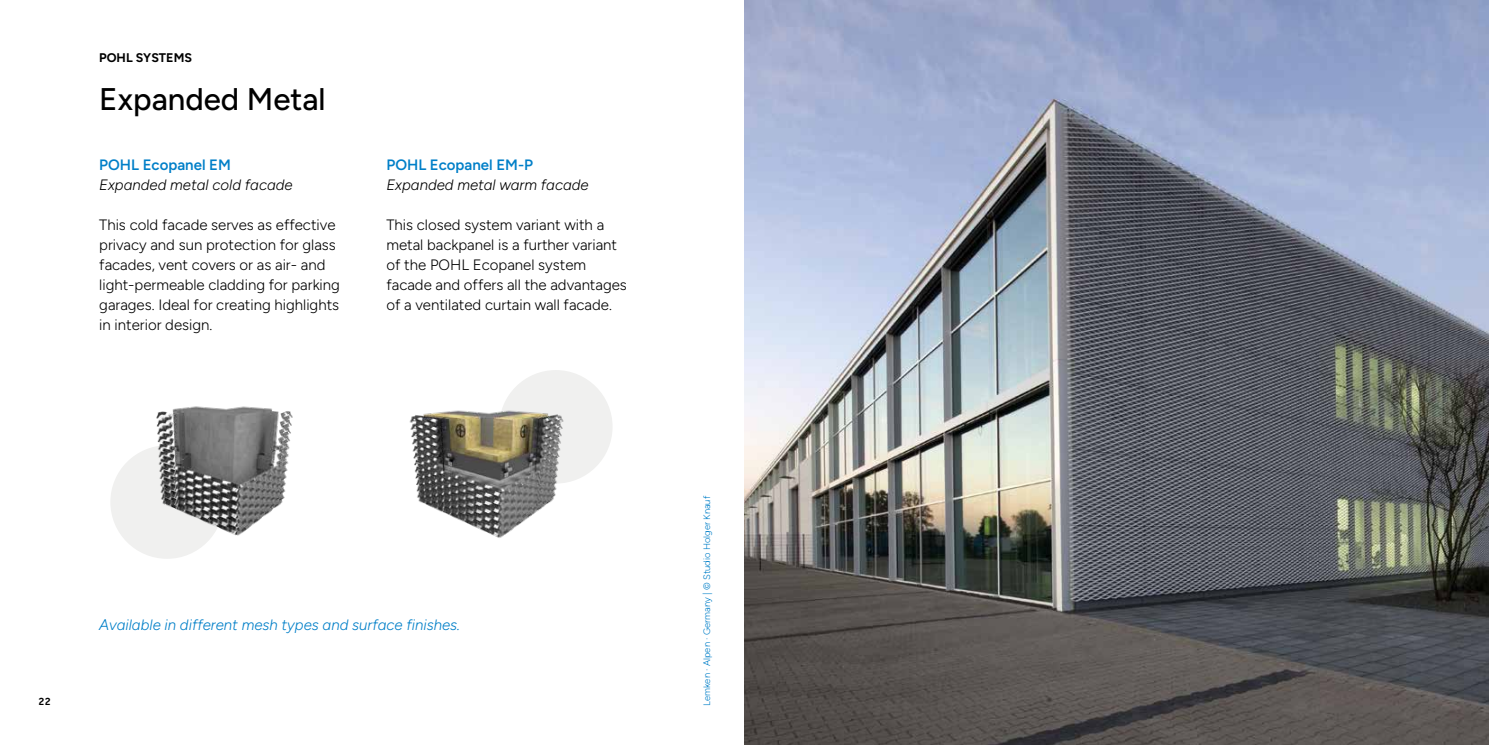
<style>
.page{position:relative;width:1489px;height:745px;background:#fff}
.page>*{position:absolute;margin:0;border:0;box-sizing:border-box;transform-origin:0 0}
.t1{font:500 31.25px "Figtree";color:#000}
.t2{font:300 15px/20px "Figtree";color:#000}
.t3{font:italic 300 15px "Figtree";color:#007fc8}
.t4{font:italic 300 15px "Figtree";color:#000}
.t5{font:600 15px "Figtree";color:#007fc8}
.t6{font:700 12.5px "Figtree";color:#000}
.t7{font:700 10px "NN Ernesto Trial";color:#000}
.t8{font:300 9.38px "Figtree";color:#007fc8}
</style>
<div class="page">
<div style="left:499px;top:370px;width:113px;height:113px;background:#f0f0ef;border-radius:50%"></div>
<div style="left:110px;top:445px;width:114px;height:113px;background:#f0f0ef;border-radius:50%"></div>
<img style="left:744px;top:0;width:744px;height:744px">
<img style="left:150px;top:406px;width:143px;height:139px">
<img style="left:409px;top:398px;width:157px;height:140px">
<p class="t6" style="left:99px;top:50px;width:94px">POHL SYSTEMS</p>
<h1 class="t1" style="left:99px;top:81px;width:228px">Expanded Metal</h1>
<p class="t5" style="left:99px;top:156px;width:133px">POHL Ecopanel EM</p>
<p class="t4" style="left:99px;top:176px;width:195px">Expanded metal cold facade</p>
<p class="t2" style="left:99px;top:214px;width:242px">This cold facade serves as effective privacy and sun protection for glass facades, vent covers or as air- and light-permeable cladding for parking garages. Ideal for creating highlights in interior design.</p>
<p class="t5" style="left:386px;top:156px;width:148px">POHL Ecopanel EM-P</p>
<p class="t4" style="left:386px;top:176px;width:204px">Expanded metal warm facade</p>
<p class="t2" style="left:386px;top:214px;width:242px">This closed system variant with a metal backpanel is a further variant of the POHL Ecopanel system facade and offers all the advantages of a ventilated curtain wall facade.</p>
<p class="t7" style="left:38px;top:697px;width:14px">22</p>
<p class="t3" style="left:99px;top:616px;width:362px">Available in different mesh types and surface finishes.</p>
<p class="t8" style="left:701px;top:705px;width:211px;rotate:-90deg">Lemken · Alpen · Germany | © Studio Holger Knauf</p>
</div>
